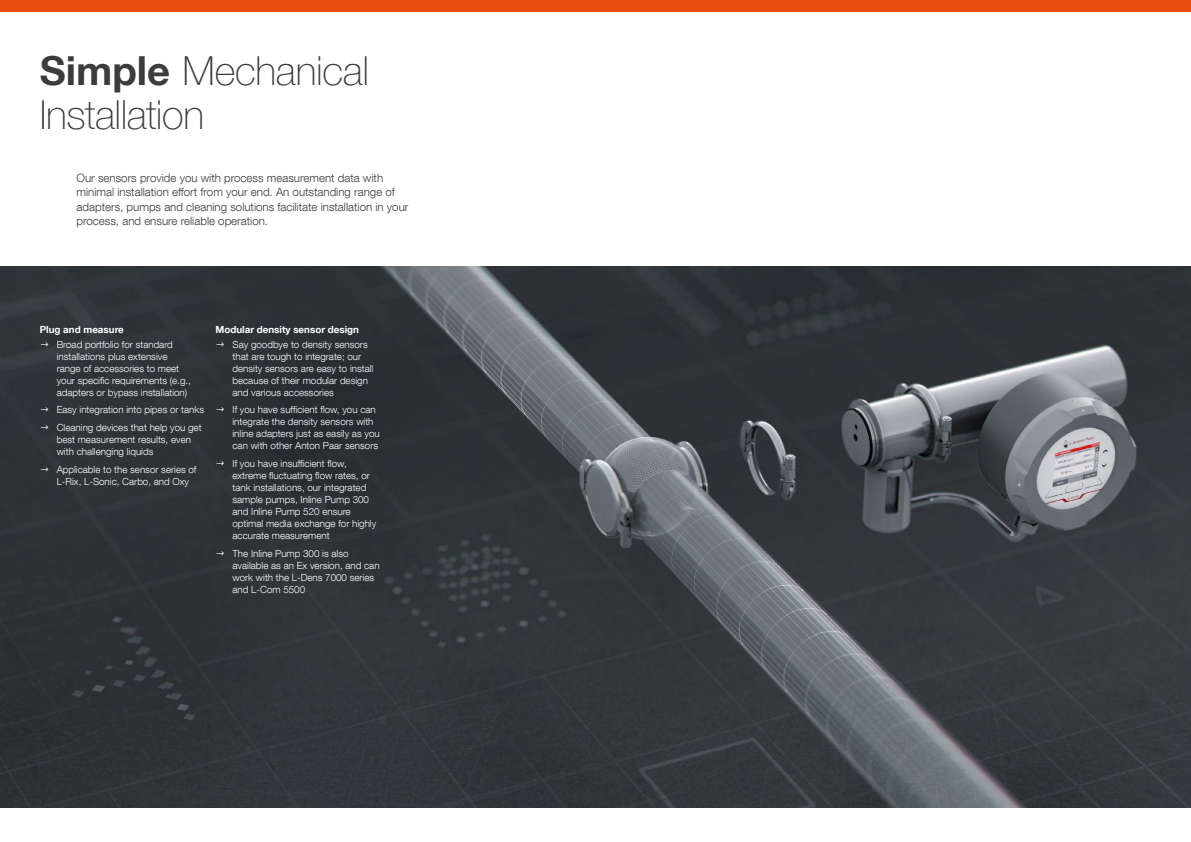
<style>
.page{position:relative;width:1191px;height:842px;background:#fff}
.page>*{position:absolute;margin:0;border:0;box-sizing:border-box;transform-origin:0 0}
.t1{font:100 40px/43.5px "Helvetica Neue LT Com";letter-spacing:-.01em;color:#3c3c3b}
.t2{font:300 11.5px/14.5px "Helvetica Neue LT Com";color:#3c3c3b}
.t3{font:300 9.8px/12px "Helvetica Neue LT Com";color:#fff}
.t4{font:700 9.8px "Helvetica Neue LT Com";color:#fff}
.s1{font-weight:700}
</style>
<div class="page">
<img style="left:0;top:266px;width:1191px;height:542px">
<div style="left:0;top:0;width:1191px;height:11px;background:#e94e0f"></div>
<svg style="left:41px;top:342px;width:7px;height:4px"></svg>
<svg style="left:41px;top:407px;width:7px;height:5px"></svg>
<svg style="left:41px;top:425px;width:7px;height:4px"></svg>
<svg style="left:41px;top:467px;width:7px;height:4px"></svg>
<svg style="left:217px;top:342px;width:7px;height:4px"></svg>
<svg style="left:217px;top:407px;width:7px;height:5px"></svg>
<svg style="left:217px;top:461px;width:7px;height:4px"></svg>
<svg style="left:217px;top:551px;width:7px;height:4px"></svg>
<h1 class="t1" style="left:40px;top:49px;width:331px"><span class="s1">Simple</span> Mechanical<br>Installation</h1>
<p class="t2" style="left:77px;top:170px;width:333px">Our sensors provide you with process measurement data with minimal installation effort from your end. An outstanding range of adapters, pumps and cleaning solutions facilitate installation in your process, and ensure reliable operation.</p>
<p class="t4" style="left:40px;top:323px;width:86px">Plug and measure</p>
<p class="t3" style="left:57px;top:338px;width:136px">Broad portfolio for standard installations plus extensive range of accessories to meet your specific requirements (e.g., adapters or bypass installation)</p>
<p class="t3" style="left:57px;top:401px;width:149px;line-height:17.7px">Easy integration into pipes or tanks<br>Cleaning devices that help you get</p>
<p class="t3" style="left:57px;top:433px;width:136px">best measurement results, even with challenging liquids</p>
<p class="t3" style="left:57px;top:463px;width:141px">Applicable to the sensor series of<br>L-Rix, L-Sonic, Carbo, and Oxy</p>
<p class="t4" style="left:215px;top:323px;width:145px">Modular density sensor design</p>
<p class="t3" style="left:232px;top:338px;width:142px">Say goodbye to density sensors that are tough to integrate; our density sensors are easy to install because of their modular design and various accessories</p>
<p class="t3" style="left:232px;top:403px;width:149px">If you have sufficient flow, you can integrate the density sensors with inline adapters just as easily as you can with other Anton Paar sensors</p>
<p class="t3" style="left:232px;top:457px;width:145px">If you have insufficient flow, extreme fluctuating flow rates, or tank installations, our integrated sample pumps, Inline Pump 300 and Inline Pump 520 ensure optimal media exchange for highly accurate measurement</p>
<p class="t3" style="left:232px;top:547px;width:149px">The Inline Pump 300 is also available as an Ex version, and can work with the L-Dens 7000 series and L-Com 5500</p>
</div>
